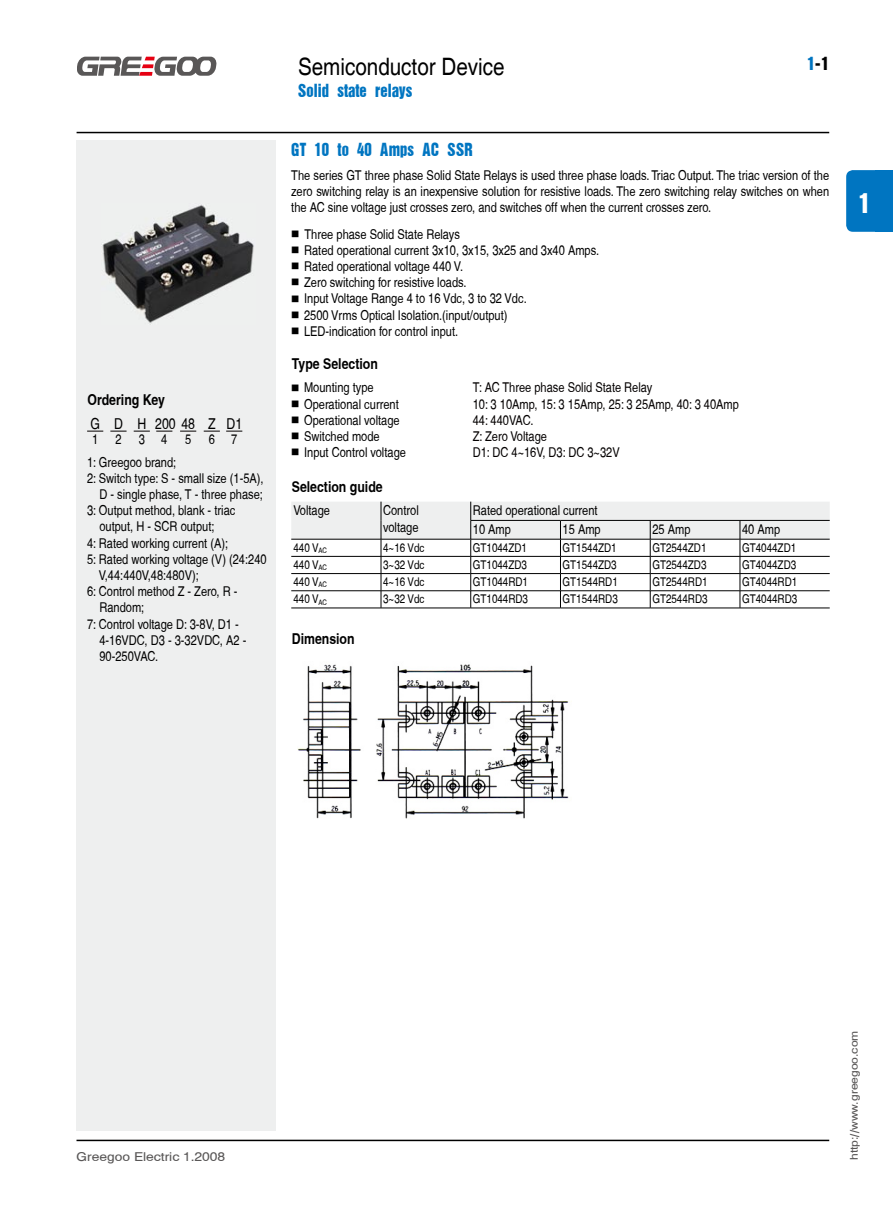
<style>
.page{position:relative;width:893px;height:1212px;background:#fff}
.page>*{position:absolute;margin:0;border:0;box-sizing:border-box;transform-origin:0 0}
.t1{font:27px "Helvetica Roman Semi B";color:#fff}
.t2{font:24px "Helvetica";color:#000;scale:.86 1}
.t3{font:18px "Helvetica Roman Semi B";color:#0075c1;scale:.9 1}
.t4{font:18px "Helvetica Roman Semi B";color:#0075c1}
.t5{font:700 condensed 15px "Helvetica";color:#000}
.t6{font:condensed 15px "Helvetica";color:#000}
.t7{font:condensed 13.5px/16.2px "Helvetica";color:#000}
.t8{font:condensed 13.5px/16.2px "Helvetica";color:#040000}
.t9{font:condensed 12px "Helvetica";color:#000}
.t10{font:12px "Helvetica Ext";color:#595757}
.t11{font:10.5px "Helvetica Ext";color:#595757}
.s1{color:#000}
.s2{font-family:"Koz Min Pro";font-stretch:normal;font-size:8.25px}
</style>
<div class="page">
<hr style="left:77px;top:132px;width:752px;height:1px;background:#000">
<hr style="left:76px;top:1139px;width:753px;height:2px;background:#000">
<div style="left:76px;top:140px;width:200px;height:991px;background:#eeefef"></div>
<div style="left:846px;top:170px;width:42px;height:62px;background:#0075c1;border-radius:7px"></div>
<div style="left:876px;top:170px;width:17px;height:62px;background:#0075c1"></div>
<svg style="left:77px;top:57px;width:140px;height:19px"></svg>
<svg style="left:291px;top:502px;width:539px;height:106px"></svg>
<hr style="left:291px;top:608px;width:90px;height:1px;background:#000">
<hr style="left:381px;top:608px;width:90px;height:1px;background:#000">
<hr style="left:471px;top:608px;width:89px;height:1px;background:#000">
<hr style="left:560px;top:608px;width:90px;height:1px;background:#000">
<hr style="left:650px;top:608px;width:90px;height:1px;background:#000">
<hr style="left:740px;top:608px;width:90px;height:1px;background:#000">
<img style="left:298px;top:664px;width:271px;height:155px">
<img style="left:102px;top:204px;width:152px;height:119px">
<svg style="left:87px;top:431px;width:16px;height:1px"></svg>
<svg style="left:110px;top:431px;width:17px;height:1px"></svg>
<svg style="left:156px;top:431px;width:16px;height:1px"></svg>
<svg style="left:180px;top:431px;width:16px;height:1px"></svg>
<svg style="left:204px;top:431px;width:16px;height:1px"></svg>
<svg style="left:226px;top:431px;width:16px;height:1px"></svg>
<svg style="left:134px;top:431px;width:16px;height:1px"></svg>
<p class="t5" style="left:88px;top:391px;width:79px">Ordering Key</p>
<p class="t6" style="left:90px;top:415px;width:34px">G D</p>
<p class="t6" style="left:155px;top:415px;width:88px">200 48 Z D1</p>
<p class="t7" style="left:92px;top:431px;width:8px">1</p>
<p class="t7" style="left:115px;top:431px;width:8px">2</p>
<p class="t7" style="left:161px;top:431px;width:8px">4</p>
<p class="t7" style="left:185px;top:431px;width:8px">5</p>
<p class="t7" style="left:209px;top:431px;width:30px">6 7</p>
<p class="t7" style="left:87px;top:454px;width:91px">1: Greegoo brand;</p>
<p class="t7" style="left:87px;top:470px;width:178px">2: Switch type: S - small size (1-5A),</p>
<p class="t7" style="left:99px;top:486px;width:165px">D - single phase, T - three phase;</p>
<p class="t7" style="left:87px;top:502px;width:150px">3: Output method, blank - triac</p>
<p class="t7" style="left:99px;top:518px;width:117px">output, H - SCR output;</p>
<p class="t7" style="left:87px;top:535px;width:143px">4: Rated working current (A);</p>
<p class="t7" style="left:87px;top:551px;width:181px">5: Rated working voltage (V) (24:240</p>
<p class="t7" style="left:99px;top:567px;width:102px">V,44:440V,48:480V);</p>
<p class="t7" style="left:87px;top:583px;width:152px">6: Control method Z - Zero, R -</p>
<p class="t7" style="left:99px;top:599px;width:46px">Random;</p>
<p class="t7" style="left:87px;top:616px;width:153px">7: Control voltage D: 3-8V, D1 -</p>
<p class="t7" style="left:99px;top:632px;width:149px">4-16VDC, D3 - 3-32VDC, A2 -</p>
<p class="t7" style="left:99px;top:648px;width:60px">90-250VAC.</p>
<p class="t6" style="left:137px;top:415px;width:10px">H</p>
<p class="t7" style="left:139px;top:431px;width:8px">3</p>
<h2 class="t2" style="left:298px;top:52px;width:242px">Semiconductor Device</h2>
<h3 class="t3" style="left:298px;top:83px;width:129px">Solid state relays</h3>
<h3 class="t3" style="left:291px;top:142px;width:203px">GT 10 to 40 Amps AC SSR</h3>
<h3 class="t4" style="left:807px;top:55px;width:15px">1<span class="s1">-</span></h3>
<p class="t7" style="left:291px;top:167px;width:539px;text-align:justify">The series GT three phase Solid State Relays is used three phase loads. Triac Output. The triac version of the zero switching relay is an inexpensive solution for resistive loads. The zero switching relay switches on when the AC sine voltage just crosses zero, and switches off when the current crosses zero.</p>
<p class="t7" style="left:291px;top:226px;width:170px"><span class="s2">■</span> Three phase Solid State Relays</p>
<p class="t7" style="left:291px;top:242px;width:309px"><span class="s2">■</span> Rated operational current 3x10, 3x15, 3x25 and 3x40 Amps.</p>
<p class="t7" style="left:291px;top:258px;width:173px"><span class="s2">■</span> Rated operational voltage 440 V.</p>
<p class="t7" style="left:291px;top:274px;width:177px"><span class="s2">■</span> Zero switching for resistive loads.</p>
<p class="t7" style="left:291px;top:290px;width:237px"><span class="s2">■</span> Input Voltage Range 4 to 16 Vdc, 3 to 32 Vdc.</p>
<p class="t7" style="left:291px;top:307px;width:218px"><span class="s2">■</span> 2500 Vrms Optical Isolation.(input/output)</p>
<p class="t7" style="left:291px;top:323px;width:168px"><span class="s2">■</span> LED-indication for control input.</p>
<p class="t5" style="left:292px;top:354px;width:88px">Type Selection</p>
<p class="t7" style="left:291px;top:379px;width:84px"><span class="s2">■</span> Mounting type</p>
<p class="t7" style="left:291px;top:396px;width:109px"><span class="s2">■</span> Operational current</p>
<p class="t7" style="left:291px;top:412px;width:110px"><span class="s2">■</span> Operational voltage</p>
<p class="t7" style="left:291px;top:428px;width:90px"><span class="s2">■</span> Switched mode</p>
<p class="t7" style="left:291px;top:444px;width:116px"><span class="s2">■</span> Input Control voltage</p>
<p class="t5" style="left:292px;top:478px;width:92px">Selection guide</p>
<p class="t8" style="left:473px;top:379px;width:268px">T: AC Three phase Solid State Relay<br>10: 3×10Amp, 15: 3×15Amp, 25: 3×25Amp, 40: 3×40Amp<br>44: 440VAC.<br>Z: Zero Voltage<br>D1: DC 4~16V, D3: DC 3~32V</p>
<p class="t7" style="left:293px;top:502px;width:38px">Voltage</p>
<p class="t7" style="left:383px;top:502px;width:37px">Control voltage</p>
<p class="t7" style="left:473px;top:501px;width:126px;line-height:18.8px">Rated operational current<br>10 Amp</p>
<p class="t7" style="left:563px;top:521px;width:40px">15 Amp</p>
<p class="t7" style="left:652px;top:521px;width:40px">25 Amp</p>
<p class="t7" style="left:742px;top:521px;width:40px">40 Amp</p>
<p class="t9" style="left:293px;top:540px;width:35px">440 V<sub>AC</sub></p>
<p class="t9" style="left:383px;top:540px;width:43px">4~16 Vdc</p>
<p class="t9" style="left:473px;top:540px;width:56px">GT1044ZD1</p>
<p class="t9" style="left:563px;top:540px;width:56px">GT1544ZD1</p>
<p class="t9" style="left:652px;top:540px;width:56px">GT2544ZD1</p>
<p class="t9" style="left:742px;top:540px;width:56px">GT4044ZD1</p>
<p class="t9" style="left:293px;top:558px;width:35px">440 V<sub>AC</sub></p>
<p class="t9" style="left:383px;top:558px;width:43px">3~32 Vdc</p>
<p class="t9" style="left:473px;top:558px;width:56px">GT1044ZD3</p>
<p class="t9" style="left:563px;top:558px;width:56px">GT1544ZD3</p>
<p class="t9" style="left:652px;top:558px;width:56px">GT2544ZD3</p>
<p class="t9" style="left:742px;top:558px;width:56px">GT4044ZD3</p>
<p class="t9" style="left:293px;top:575px;width:35px">440 V<sub>AC</sub></p>
<p class="t9" style="left:383px;top:575px;width:43px">4~16 Vdc</p>
<p class="t9" style="left:473px;top:575px;width:57px">GT1044RD1</p>
<p class="t9" style="left:563px;top:575px;width:57px">GT1544RD1</p>
<p class="t9" style="left:652px;top:575px;width:57px">GT2544RD1</p>
<p class="t9" style="left:742px;top:575px;width:57px">GT4044RD1</p>
<p class="t9" style="left:293px;top:592px;width:35px">440 V<sub>AC</sub></p>
<p class="t9" style="left:383px;top:592px;width:43px">3~32 Vdc</p>
<p class="t9" style="left:473px;top:592px;width:57px">GT1044RD3</p>
<p class="t9" style="left:563px;top:592px;width:57px">GT1544RD3</p>
<p class="t9" style="left:652px;top:592px;width:57px">GT2544RD3</p>
<p class="t9" style="left:742px;top:592px;width:57px">GT4044RD3</p>
<p class="t5" style="left:292px;top:630px;width:64px">Dimension</p>
<h1 class="t1" style="left:859px;top:192px;width:14px">1</h1>
<p class="t10" style="left:76px;top:1149px;width:150px">Greegoo Electric 1.2008</p>
<p class="t11" style="left:847px;top:1160px;width:131px;rotate:-90deg">http://www.greegoo.com</p>
</div>
